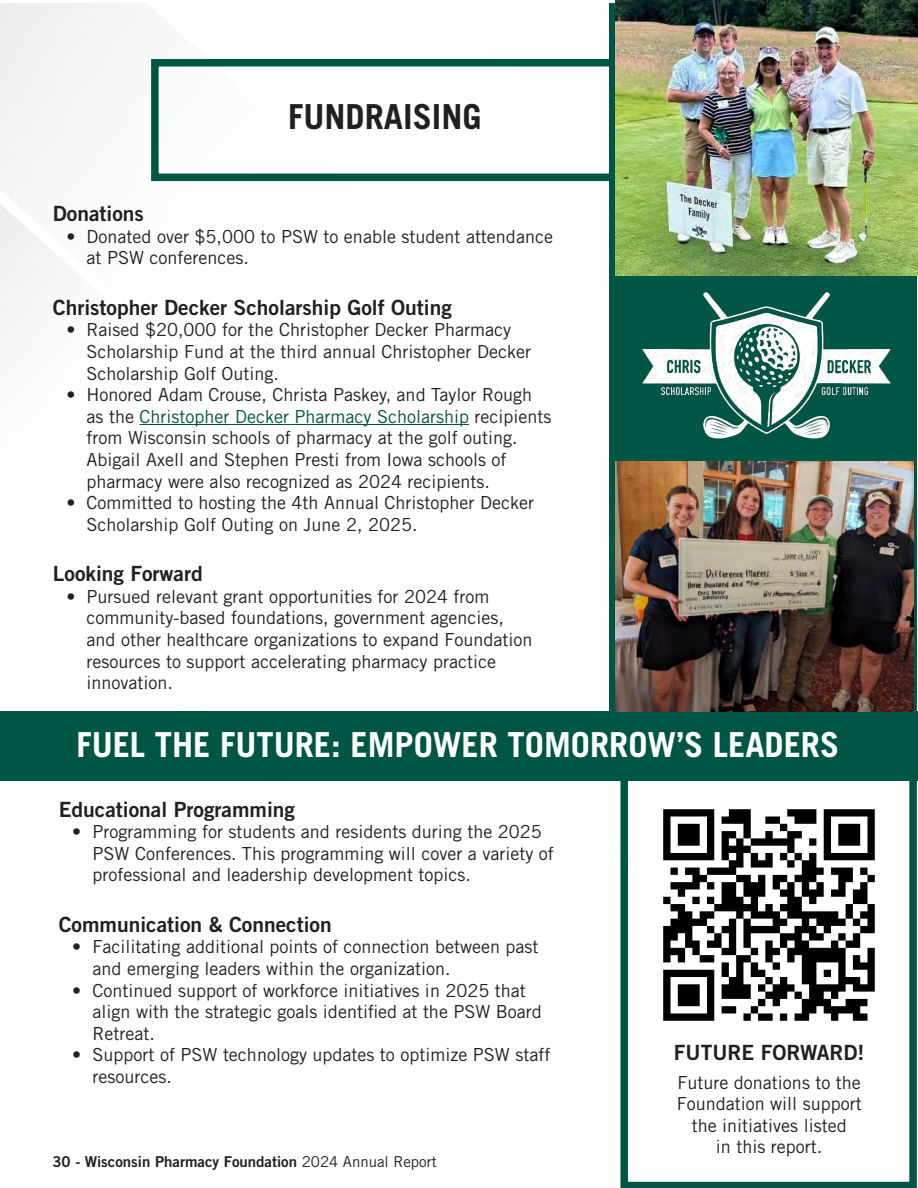
<style>
.page{position:relative;width:918px;height:1188px;background:#fff}
.page>*{position:absolute;margin:0;border:0;box-sizing:border-box;transform-origin:0 0}
.t1{font:700 34.5px "Trade Gothic LT Std";color:#fff}
.t2{font:700 34.5px "Trade Gothic LT Std";color:#231f20}
.t3{font:21px "Trade Gothic LT Std Bd 2";color:#231f20}
.t4{font:18px/21.6px "Trade Gothic LT Std";color:#231f20}
.t5{font:15px "Trade Gothic LT Std Bd 2";color:#231f20}
.s1{color:#054}
.s2{font-family:"Trade Gothic LT Std"}
</style>
<div class="page">
<svg style="left:0;top:3px;width:390px;height:422px"></svg>
<svg style="left:620px;top:781px;width:297px;height:407px"></svg>
<div style="left:151px;top:59px;width:466px;height:122px;border:8px solid #005645"></div>
<hr style="left:140px;top:424px;width:329px;height:1px;background:#054">
<div style="left:0;top:712px;width:918px;height:69px;background:#005645"></div>
<img style="left:615px;top:0;width:303px;height:260px">
<img style="left:609px;top:260px;width:309px;height:223px">
<img style="left:615px;top:462px;width:299px;height:250px">
<img style="left:656px;top:801px;width:227px;height:228px">
<p class="t2" style="left:288px;top:95px;width:195px">FUNDRAISING</p>
<p class="t3" style="left:53px;top:201px;width:93px">Donations</p>
<p class="t4" style="left:87px;top:225px;width:468px;text-indent:-20px">• Donated over $5,000 to PSW to enable student attendance at PSW conferences.</p>
<p class="t3" style="left:53px;top:294px;width:400px">Christopher Decker Scholarship Golf Outing</p>
<p class="t4" style="left:87px;top:319px;width:446px;text-indent:-20px">• Raised $20,000 for the Christopher Decker Pharmacy<br>Scholarship Fund at the third annual Christopher Decker<br>Scholarship Golf Outing.</p>
<p class="t4" style="left:87px;top:384px;width:466px;text-indent:-20px">• Honored Adam Crouse, Christa Paskey, and Taylor Rough as the <span class="s1">Christopher Decker Pharmacy Scholarship</span> recipients from Wisconsin schools of pharmacy at the golf outing.<br>Abigail Axell and Stephen Presti from Iowa schools of pharmacy were also recognized as 2024 recipients.</p>
<p class="t4" style="left:87px;top:492px;width:449px;text-indent:-20px">• Committed to hosting the 4th Annual Christopher Decker<br>Scholarship Golf Outing on June 2, 2025.</p>
<p class="t3" style="left:53px;top:561px;width:151px">Looking Forward</p>
<p class="t4" style="left:87px;top:585px;width:448px;text-indent:-20px">• Pursued relevant grant opportunities for 2024 from community-based foundations, government agencies, and other healthcare organizations to expand Foundation resources to support accelerating pharmacy practice innovation.</p>
<p class="t1" style="left:76px;top:723px;width:765px">FUEL THE FUTURE: EMPOWER TOMORROW’S LEADERS</p>
<p class="t3" style="left:59px;top:796px;width:238px">Educational Programming</p>
<p class="t4" style="left:93px;top:821px;width:463px;text-indent:-20px">• Programming for students and residents during the 2025<br>PSW Conferences. This programming will cover a variety of professional and leadership development topics.</p>
<p class="t3" style="left:59px;top:911px;width:275px">Communication &amp; Connection</p>
<p class="t4" style="left:93px;top:936px;width:448px;text-indent:-20px">• Facilitating additional points of connection between past and emerging leaders within the organization.</p>
<p class="t4" style="left:93px;top:979px;width:451px;text-indent:-20px">• Continued support of workforce initiatives in 2025 that align with the strategic goals identified at the PSW Board<br>Retreat.</p>
<p class="t4" style="left:93px;top:1044px;width:459px;text-indent:-20px">• Support of PSW technology updates to optimize PSW staff resources.</p>
<p class="t5" style="left:52px;top:1152px;width:386px">30 - Wisconsin Pharmacy Foundation <span class="s2">2024 Annual Report</span></p>
<p class="t3" style="left:674px;top:1040px;width:192px">FUTURE FORWARD!</p>
<p class="t4" style="left:677px;top:1071px;width:187px;text-align:center">Future donations to the<br>Foundation will support the initiatives listed</p>
<p class="t4" style="left:716px;top:1136px;width:108px">in this report.</p>
</div>
